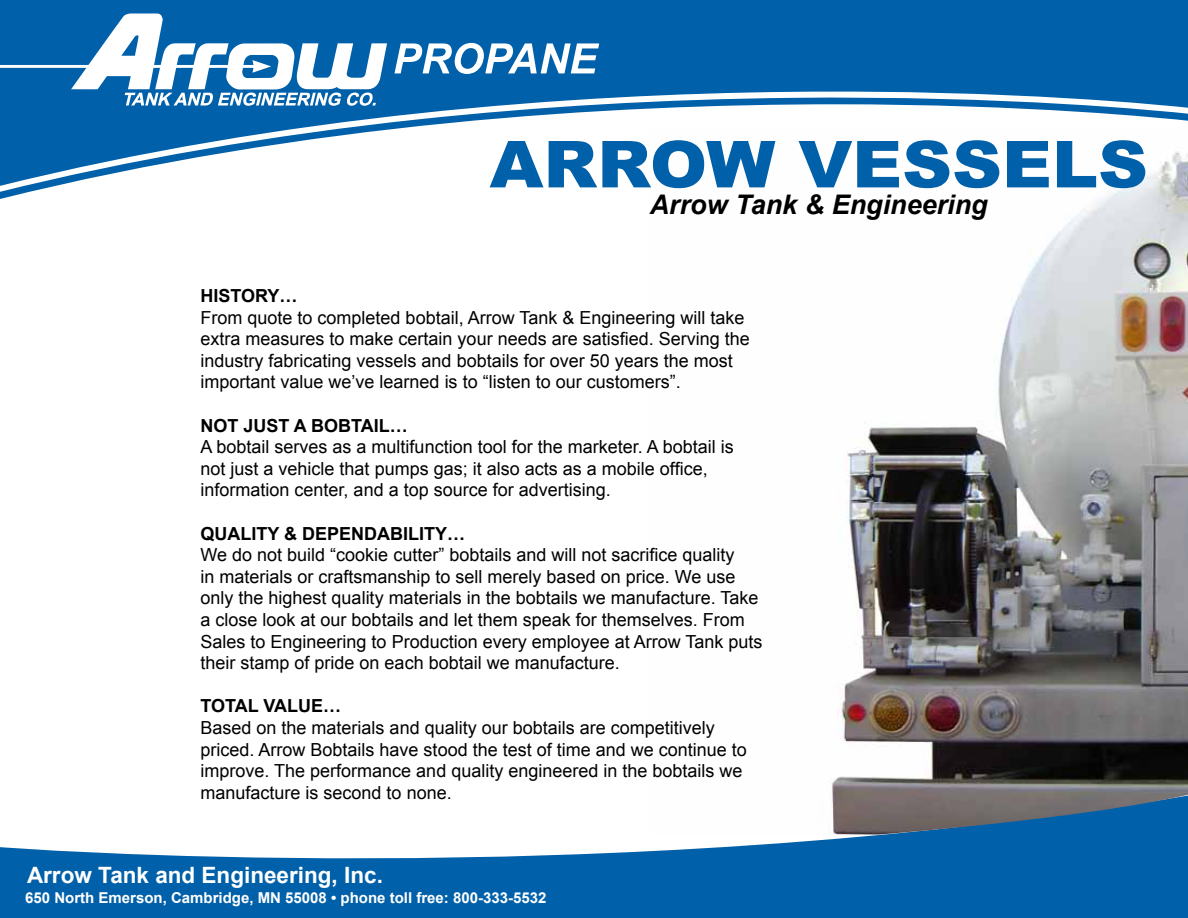
<style>
.page{position:relative;width:1188px;height:918px;background:#fff}
.page>*{position:absolute;margin:0;border:0;box-sizing:border-box;transform-origin:0 0}
.t1{font:900 64.8px "Arial";color:#0060a9;scale:1.07 1}
.t2{font:italic 700 27px "Arial";color:#000}
.t3{font:700 22.5px "Arial";color:#fff}
.t4{font:18px/21.6px "Arial";color:#000}
.t5{font:700 18px "Arial";color:#000}
.t6{font:700 15px "Arial";color:#fff}
</style>
<div class="page">
<svg style="left:0;top:0;width:1188px;height:186px;fill:#0060a9"></svg>
<svg style="left:0;top:13px;width:387px;height:93px"></svg>
<svg style="left:395px;top:43px;width:204px;height:31px"></svg>
<svg style="left:0;top:835px;width:1188px;height:83px;fill:#0060a9"></svg>
<img style="left:649px;top:130px;width:539px;height:705px">
<h1 class="t1" style="left:490px;top:117px;width:617px">ARROW VESSELS</h1>
<h2 class="t2" style="left:650px;top:187px;width:340px">Arrow Tank &amp; Engineering</h2>
<p class="t5" style="left:201px;top:284px;width:99px">HISTORY…</p>
<p class="t4" style="left:201px;top:307px;width:551px">From quote to completed bobtail, Arrow Tank &amp; Engineering will take extra measures to make certain your needs are satisfied. Serving the industry fabricating vessels and bobtails for over 50 years the most important value we’ve learned is to “listen to our customers”.</p>
<p class="t5" style="left:201px;top:413px;width:209px">NOT JUST A BOBTAIL…</p>
<p class="t4" style="left:201px;top:436px;width:535px">A bobtail serves as a multifunction tool for the marketer. A bobtail is not just a vehicle that pumps gas; it also acts as a mobile office, information center, and a top source for advertising.</p>
<p class="t5" style="left:201px;top:521px;width:266px">QUALITY &amp; DEPENDABILITY…</p>
<p class="t4" style="left:201px;top:544px;width:563px">We do not build “cookie cutter” bobtails and will not sacrifice quality<br>in materials or craftsmanship to sell merely based on price. We use only the highest quality materials in the bobtails we manufacture. Take a close look at our bobtails and let them speak for themselves. From Sales to Engineering to Production every employee at Arrow Tank puts their stamp of pride on each bobtail we manufacture.</p>
<p class="t5" style="left:201px;top:694px;width:142px">TOTAL VALUE…</p>
<p class="t4" style="left:201px;top:717px;width:548px">Based on the materials and quality our bobtails are competitively priced. Arrow Bobtails have stood the test of time and we continue to improve. The performance and quality engineered in the bobtails we manufacture is second to none.</p>
<p class="t3" style="left:27px;top:861px;width:357px">Arrow Tank and Engineering, Inc.</p>
<p class="t6" style="left:25px;top:888px;width:523px">650 North Emerson, Cambridge, MN 55008 • phone toll free: 800-333-5532</p>
</div>
